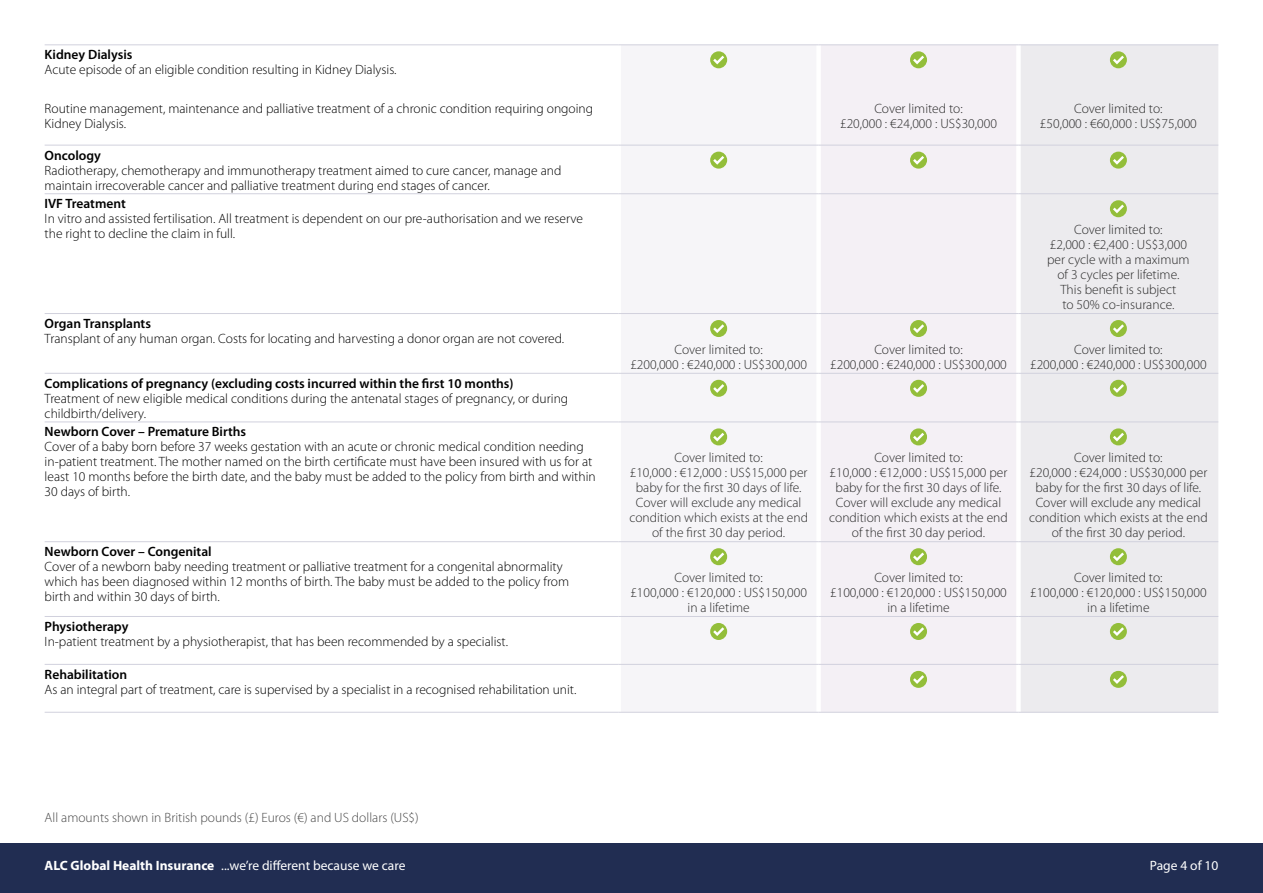
<style>
.page{position:relative;width:1263px;height:893px;background:#fff}
.page>*{position:absolute;margin:0;border:0;box-sizing:border-box;transform-origin:0 0}
.Covered_body{font:300 13.5px/15px "Myriad Pro";color:#000}
.Cover_caveat{font:300 13.5px/15px "Myriad Pro";color:#292929;text-align:center}
.Covered_subhead{font:600 13.5px "Myriad Pro";color:#000}
.t1{font:13.5px "Myriad Pro";color:#fff}
.Covered_body-2{font:300 13.5px "Myriad Pro";color:#484848}
.s1{font-weight:700}
</style>
<div class="page">
<div style="left:0;top:843px;width:1263px;height:50px;background:#212d52"></div>
<div style="left:621px;top:58px;width:195px;height:654px;background:#f6f5f8"></div>
<div style="left:821px;top:46px;width:195px;height:666px;background:#f4f0f5"></div>
<div style="left:1021px;top:46px;width:197px;height:666px;background:#ecebee"></div>
<hr style="left:45px;top:45px;width:574px;height:1px;background:#d1d1dd">
<hr style="left:619px;top:45px;width:200px;height:1px;background:#d1d1dd">
<hr style="left:819px;top:45px;width:199px;height:1px;background:#d1d1dd">
<hr style="left:1018px;top:45px;width:200px;height:1px;background:#d1d1dd">
<hr style="left:45px;top:145px;width:574px;height:1px;background:#d1d1dd">
<hr style="left:619px;top:145px;width:200px;height:1px;background:#d1d1dd">
<hr style="left:819px;top:145px;width:199px;height:1px;background:#d1d1dd">
<hr style="left:1018px;top:145px;width:200px;height:1px;background:#d1d1dd">
<hr style="left:45px;top:193px;width:574px;height:1px;background:#d1d1dd">
<hr style="left:45px;top:313px;width:574px;height:1px;background:#d1d1dd">
<hr style="left:619px;top:193px;width:200px;height:1px;background:#d1d1dd">
<hr style="left:619px;top:313px;width:200px;height:1px;background:#d1d1dd">
<hr style="left:819px;top:193px;width:199px;height:1px;background:#d1d1dd">
<hr style="left:819px;top:313px;width:199px;height:1px;background:#d1d1dd">
<hr style="left:1018px;top:193px;width:200px;height:1px;background:#d1d1dd">
<hr style="left:1018px;top:313px;width:200px;height:1px;background:#d1d1dd">
<hr style="left:45px;top:373px;width:574px;height:1px;background:#d1d1dd">
<hr style="left:619px;top:373px;width:200px;height:1px;background:#d1d1dd">
<hr style="left:819px;top:373px;width:199px;height:1px;background:#d1d1dd">
<hr style="left:1018px;top:373px;width:200px;height:1px;background:#d1d1dd">
<hr style="left:45px;top:422px;width:574px;height:1px;background:#d1d1dd">
<hr style="left:619px;top:422px;width:200px;height:1px;background:#d1d1dd">
<hr style="left:819px;top:422px;width:199px;height:1px;background:#d1d1dd">
<hr style="left:1018px;top:422px;width:200px;height:1px;background:#d1d1dd">
<hr style="left:45px;top:541px;width:574px;height:1px;background:#d1d1dd">
<hr style="left:619px;top:541px;width:200px;height:1px;background:#d1d1dd">
<hr style="left:819px;top:541px;width:199px;height:1px;background:#d1d1dd">
<hr style="left:1018px;top:541px;width:200px;height:1px;background:#d1d1dd">
<hr style="left:45px;top:616px;width:574px;height:1px;background:#d1d1dd">
<hr style="left:619px;top:616px;width:200px;height:1px;background:#d1d1dd">
<hr style="left:819px;top:616px;width:199px;height:1px;background:#d1d1dd">
<hr style="left:1018px;top:616px;width:200px;height:1px;background:#d1d1dd">
<hr style="left:45px;top:664px;width:574px;height:1px;background:#d1d1dd">
<hr style="left:45px;top:712px;width:574px;height:1px;background:#d1d1dd">
<hr style="left:619px;top:664px;width:200px;height:1px;background:#d1d1dd">
<hr style="left:619px;top:712px;width:200px;height:1px;background:#d1d1dd">
<hr style="left:819px;top:664px;width:199px;height:1px;background:#d1d1dd">
<hr style="left:819px;top:712px;width:199px;height:1px;background:#d1d1dd">
<hr style="left:1018px;top:664px;width:200px;height:1px;background:#d1d1dd">
<hr style="left:1018px;top:712px;width:200px;height:1px;background:#d1d1dd">
<svg style="left:710px;top:51px;width:17px;height:17px"></svg>
<svg style="left:910px;top:51px;width:17px;height:17px"></svg>
<svg style="left:1110px;top:51px;width:17px;height:17px"></svg>
<svg style="left:710px;top:152px;width:17px;height:17px"></svg>
<svg style="left:910px;top:152px;width:17px;height:17px"></svg>
<svg style="left:1110px;top:152px;width:17px;height:17px"></svg>
<svg style="left:1110px;top:200px;width:17px;height:17px"></svg>
<svg style="left:710px;top:320px;width:17px;height:17px"></svg>
<svg style="left:910px;top:320px;width:17px;height:17px"></svg>
<svg style="left:1110px;top:320px;width:17px;height:17px"></svg>
<svg style="left:710px;top:380px;width:17px;height:17px"></svg>
<svg style="left:910px;top:380px;width:17px;height:17px"></svg>
<svg style="left:1110px;top:380px;width:17px;height:17px"></svg>
<svg style="left:710px;top:428px;width:17px;height:17px"></svg>
<svg style="left:910px;top:428px;width:17px;height:17px"></svg>
<svg style="left:1110px;top:428px;width:17px;height:17px"></svg>
<svg style="left:710px;top:548px;width:17px;height:17px"></svg>
<svg style="left:910px;top:548px;width:17px;height:17px"></svg>
<svg style="left:1110px;top:548px;width:17px;height:17px"></svg>
<svg style="left:710px;top:623px;width:17px;height:17px"></svg>
<svg style="left:910px;top:623px;width:17px;height:17px"></svg>
<svg style="left:1110px;top:623px;width:17px;height:17px"></svg>
<svg style="left:910px;top:671px;width:17px;height:17px"></svg>
<svg style="left:1110px;top:671px;width:17px;height:17px"></svg>
<p class="Covered_subhead" style="left:45px;top:46px;width:89px">Kidney Dialysis</p>
<p class="Covered_body" style="left:45px;top:62px;width:353px">Acute episode of an eligible condition resulting in Kidney Dialysis.</p>
<p class="Covered_body" style="left:45px;top:101px;width:550px">Routine management, maintenance and palliative treatment of a chronic condition requiring ongoing<br>Kidney Dialysis.</p>
<p class="Cover_caveat" style="left:840px;top:101px;width:158px">Cover limited to:<br>£20,000 : €24,000 : US$30,000</p>
<p class="Cover_caveat" style="left:1040px;top:101px;width:158px">Cover limited to:<br>£50,000 : €60,000 : US$75,000</p>
<p class="Covered_subhead" style="left:45px;top:146px;width:58px">Oncology</p>
<p class="Covered_body" style="left:45px;top:163px;width:518px">Radiotherapy, chemotherapy and immunotherapy treatment aimed to cure cancer, manage and maintain irrecoverable cancer and palliative treatment during end stages of cancer.</p>
<p class="Covered_subhead" style="left:45px;top:195px;width:83px">IVF Treatment</p>
<p class="Covered_body" style="left:45px;top:211px;width:540px">In vitro and assisted fertilisation. All treatment is dependent on our pre-authorisation and we reserve the right to decline the claim in full.</p>
<p class="Cover_caveat" style="left:1047px;top:222px;width:144px">Cover limited to:<br>£2,000 : €2,400 : US$3,000 per cycle with a maximum of 3 cycles per lifetime.<br>This benefit is subject<br>to 50% co-insurance.</p>
<p class="Covered_subhead" style="left:45px;top:315px;width:108px">Organ Transplants</p>
<p class="Covered_body" style="left:45px;top:331px;width:521px">Transplant of any human organ. Costs for locating and harvesting a donor organ are not covered.</p>
<p class="Cover_caveat" style="left:630px;top:342px;width:178px">Cover limited to:<br>£200,000 : €240,000 : US$300,000</p>
<p class="Cover_caveat" style="left:830px;top:342px;width:178px">Cover limited to:<br>£200,000 : €240,000 : US$300,000</p>
<p class="Cover_caveat" style="left:1030px;top:342px;width:178px">Cover limited to:<br>£200,000 : €240,000 : US$300,000</p>
<p class="Covered_subhead" style="left:45px;top:375px;width:470px">Complications of pregnancy (excluding costs incurred within the first 10 months)</p>
<p class="Covered_body" style="left:45px;top:391px;width:525px">Treatment of new eligible medical conditions during the antenatal stages of pregnancy, or during childbirth/delivery.</p>
<p class="Covered_subhead" style="left:45px;top:423px;width:203px">Newborn Cover – Premature Births</p>
<p class="Covered_body" style="left:45px;top:439px;width:553px">Cover of a baby born before 37 weeks gestation with an acute or chronic medical condition needing in-patient treatment. The mother named on the birth certificate must have been insured with us for at least 10 months before the birth date, and the baby must be added to the policy from birth and within 30 days of birth.</p>
<p class="Cover_caveat" style="left:629px;top:451px;width:180px">Cover limited to:<br>£10,000 : €12,000 : US$15,000 per baby for the first 30 days of life.<br>Cover will exclude any medical condition which exists at the end of the first 30 day period.</p>
<p class="Cover_caveat" style="left:829px;top:451px;width:180px">Cover limited to:<br>£10,000 : €12,000 : US$15,000 per baby for the first 30 days of life.<br>Cover will exclude any medical condition which exists at the end of the first 30 day period.</p>
<p class="Cover_caveat" style="left:1029px;top:451px;width:180px">Cover limited to:<br>£20,000 : €24,000 : US$30,000 per baby for the first 30 days of life.<br>Cover will exclude any medical condition which exists at the end of the first 30 day period.</p>
<p class="Covered_subhead" style="left:45px;top:543px;width:169px">Newborn Cover – Congenital</p>
<p class="Covered_body" style="left:45px;top:559px;width:526px">Cover of a newborn baby needing treatment or palliative treatment for a congenital abnormality which has been diagnosed within 12 months of birth. The baby must be added to the policy from birth and within 30 days of birth.</p>
<p class="Cover_caveat" style="left:630px;top:570px;width:178px">Cover limited to:<br>£100,000 : €120,000 : US$150,000 in a lifetime</p>
<p class="Cover_caveat" style="left:830px;top:570px;width:178px">Cover limited to:<br>£100,000 : €120,000 : US$150,000 in a lifetime</p>
<p class="Cover_caveat" style="left:1030px;top:570px;width:178px">Cover limited to:<br>£100,000 : €120,000 : US$150,000 in a lifetime</p>
<p class="Covered_subhead" style="left:45px;top:618px;width:85px">Physiotherapy</p>
<p class="Covered_body" style="left:45px;top:634px;width:465px">In-patient treatment by a physiotherapist, that has been recommended by a specialist.</p>
<p class="Covered_subhead" style="left:45px;top:666px;width:84px">Rehabilitation</p>
<p class="Covered_body" style="left:45px;top:682px;width:533px">As an integral part of treatment, care is supervised by a specialist in a recognised rehabilitation unit.</p>
<p class="Covered_body-2" style="left:45px;top:810px;width:376px">All amounts shown in British pounds (£) Euros (€) and US dollars (US$)</p>
<p class="t1" style="left:45px;top:857px;width:362px"><span class="s1">ALC Global Health Insurance</span> ...we’re different because we care</p>
<p class="t1" style="left:1150px;top:857px;width:70px">Page 4 of 10</p>
</div>
